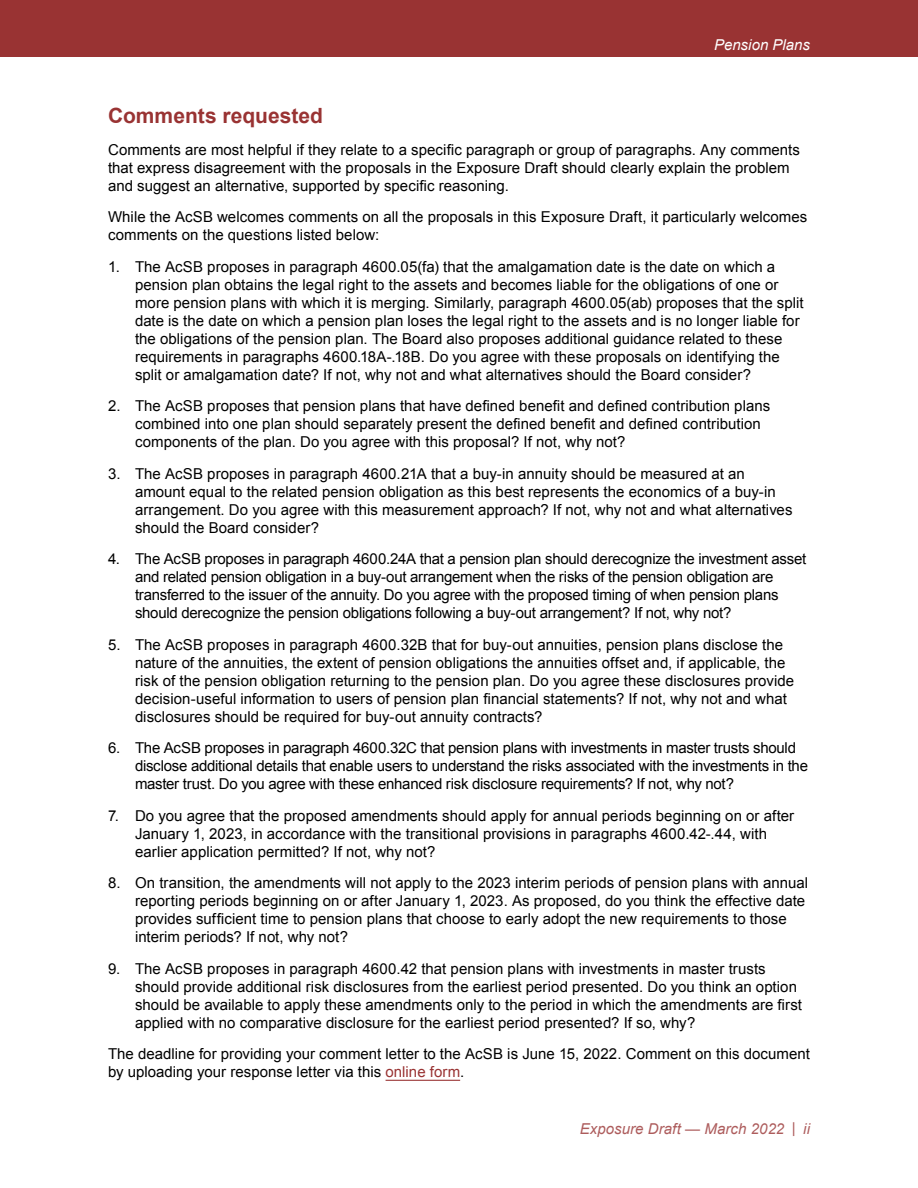
<style>
.page{position:relative;width:918px;height:1188px;background:#fff}
.page>*{position:absolute;margin:0;border:0;box-sizing:border-box;transform-origin:0 0}
.t1{font:700 21px "Arial";color:#933}
.t2{font:15px/18px "Arial";color:#000}
.t3{font:italic 15px "Arial";letter-spacing:.005em;color:#ad5c5c}
.t4{font:italic 15px "Arial";color:#fff}
.s1{color:#933}
</style>
<div class="page">
<div style="left:0;top:0;width:918px;height:57px;background:#933"></div>
<hr style="left:386px;top:1080px;width:74px;height:1px;background:#933">
<p class="t4" style="left:714px;top:35px;width:97px">Pension Plans</p>
<h3 class="t1" style="left:108px;top:102px;width:216px">Comments requested</h3>
<p class="t2" style="left:108px;top:141px;width:694px">Comments are most helpful if they relate to a specific paragraph or group of paragraphs. Any comments that express disagreement with the proposals in the Exposure Draft should clearly explain the problem and suggest an alternative, supported by specific reasoning.</p>
<p class="t2" style="left:108px;top:208px;width:701px">While the AcSB welcomes comments on all the proposals in this Exposure Draft, it particularly welcomes comments on the questions listed below:</p>
<p class="t2" style="left:135px;top:258px;width:670px;text-indent:-27px">1. The AcSB proposes in paragraph 4600.05(fa) that the amalgamation date is the date on which a pension plan obtains the legal right to the assets and becomes liable for the obligations of one or more pension plans with which it is merging. Similarly, paragraph 4600.05(ab) proposes that the split date is the date on which a pension plan loses the legal right to the assets and is no longer liable for the obligations of the pension plan. The Board also proposes additional guidance related to these requirements in paragraphs 4600.18A-.18B. Do you agree with these proposals on identifying the split or amalgamation date? If not, why not and what alternatives should the Board consider?</p>
<p class="t2" style="left:135px;top:397px;width:637px;text-indent:-27px">2. The AcSB proposes that pension plans that have defined benefit and defined contribution plans combined into one plan should separately present the defined benefit and defined contribution components of the plan. Do you agree with this proposal? If not, why not?</p>
<p class="t2" style="left:135px;top:465px;width:659px;text-indent:-27px">3. The AcSB proposes in paragraph 4600.21A that a buy-in annuity should be measured at an amount equal to the related pension obligation as this best represents the economics of a buy-in arrangement. Do you agree with this measurement approach? If not, why not and what alternatives should the Board consider?</p>
<p class="t2" style="left:135px;top:550px;width:673px;text-indent:-27px">4. The AcSB proposes in paragraph 4600.24A that a pension plan should derecognize the investment asset and related pension obligation in a buy-out arrangement when the risks of the pension obligation are transferred to the issuer of the annuity. Do you agree with the proposed timing of when pension plans should derecognize the pension obligations following a buy-out arrangement? If not, why not?</p>
<p class="t2" style="left:135px;top:636px;width:661px;text-indent:-27px">5. The AcSB proposes in paragraph 4600.32B that for buy-out annuities, pension plans disclose the nature of the annuities, the extent of pension obligations the annuities offset and, if applicable, the risk of the pension obligation returning to the pension plan. Do you agree these disclosures provide decision-useful information to users of pension plan financial statements? If not, why not and what disclosures should be required for buy-out annuity contracts?</p>
<p class="t2" style="left:135px;top:739px;width:675px;text-indent:-27px">6. The AcSB proposes in paragraph 4600.32C that pension plans with investments in master trusts should disclose additional details that enable users to understand the risks associated with the investments in the master trust. Do you agree with these enhanced risk disclosure requirements? If not, why not?</p>
<p class="t2" style="left:135px;top:807px;width:661px;text-indent:-27px">7. Do you agree that the proposed amendments should apply for annual periods beginning on or after<br>January 1, 2023, in accordance with the transitional provisions in paragraphs 4600.42-.44, with earlier application permitted? If not, why not?</p>
<p class="t2" style="left:135px;top:874px;width:675px;text-indent:-27px">8. On transition, the amendments will not apply to the 2023 interim periods of pension plans with annual reporting periods beginning on or after January 1, 2023. As proposed, do you think the effective date provides sufficient time to pension plans that choose to early adopt the new requirements to those interim periods? If not, why not?</p>
<p class="t2" style="left:135px;top:960px;width:669px;text-indent:-27px">9. The AcSB proposes in paragraph 4600.42 that pension plans with investments in master trusts should provide additional risk disclosures from the earliest period presented. Do you think an option should be available to apply these amendments only to the period in which the amendments are first applied with no comparative disclosure for the earliest period presented? If so, why?</p>
<p class="t2" style="left:108px;top:1045px;width:703px">The deadline for providing your comment letter to the AcSB is June 15, 2022. Comment on this document by uploading your response letter via this <span class="s1">online form</span>.</p>
<p class="t3" style="left:580px;top:1119px;width:232px">Exposure Draft — March 2022 | ii</p>
</div>
